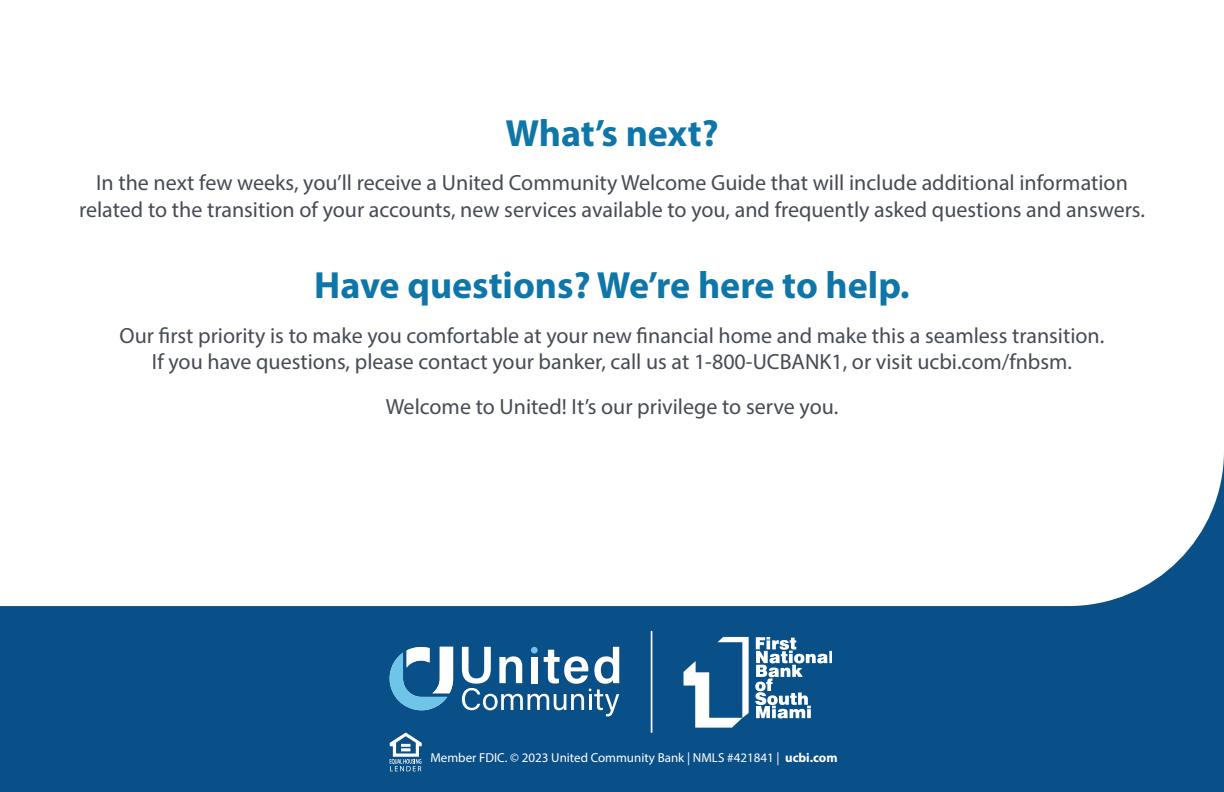
<style>
.page{position:relative;width:1224px;height:792px;background:#fff}
.page>*{position:absolute;margin:0;border:0;box-sizing:border-box;transform-origin:0 0}
.t1{font:700 38px "Myriad Pro";color:#0f76a9}
.t2{font:22px/26.4px "Myriad Pro";color:#464b54;text-align:center}
.t3{font:13px "Myriad Pro";color:#fff}
.s1{font-weight:700}
</style>
<div class="page">
<svg style="left:0;top:455px;width:1224px;height:337px;fill:#094f88"></svg>
<svg style="left:651px;top:631px;width:1px;height:101px"></svg>
<svg style="left:684px;top:637px;width:65px;height:91px"></svg>
<svg style="left:755px;top:637px;width:76px;height:82px"></svg>
<svg style="left:390px;top:732px;width:32px;height:39px"></svg>
<svg style="left:462px;top:647px;width:157px;height:69px"></svg>
<div style="left:531px;top:647px;width:7px;height:7px;background:#6ec5e9;border-radius:50%"></div>
<svg style="left:390px;top:647px;width:63px;height:63px"></svg>
<h1 class="t1" style="left:505px;top:108px;width:215px">What’s next?</h1>
<p class="t2" style="left:79px;top:169px;width:1067px">In the next few weeks, you’ll receive a United Community Welcome Guide that will include additional information related to the transition of your accounts, new services available to you, and frequently asked questions and answers.</p>
<h1 class="t1" style="left:314px;top:261px;width:597px">Have questions? We’re here to help.</h1>
<p class="t2" style="left:120px;top:322px;width:986px">Our first priority is to make you comfortable at your new financial home and make this a seamless transition.<br>If you have questions, please contact your banker, call us at 1-800-UCBANK1, or visit ucbi.com/fnbsm.</p>
<p class="t2" style="left:386px;top:393px;width:454px">Welcome to United! It’s our privilege to serve you.</p>
<p class="t3" style="left:430px;top:749px;width:409px">Member FDIC. © 2023 United Community Bank | NMLS #421841 | <span class="s1">ucbi.com</span></p>
</div>
